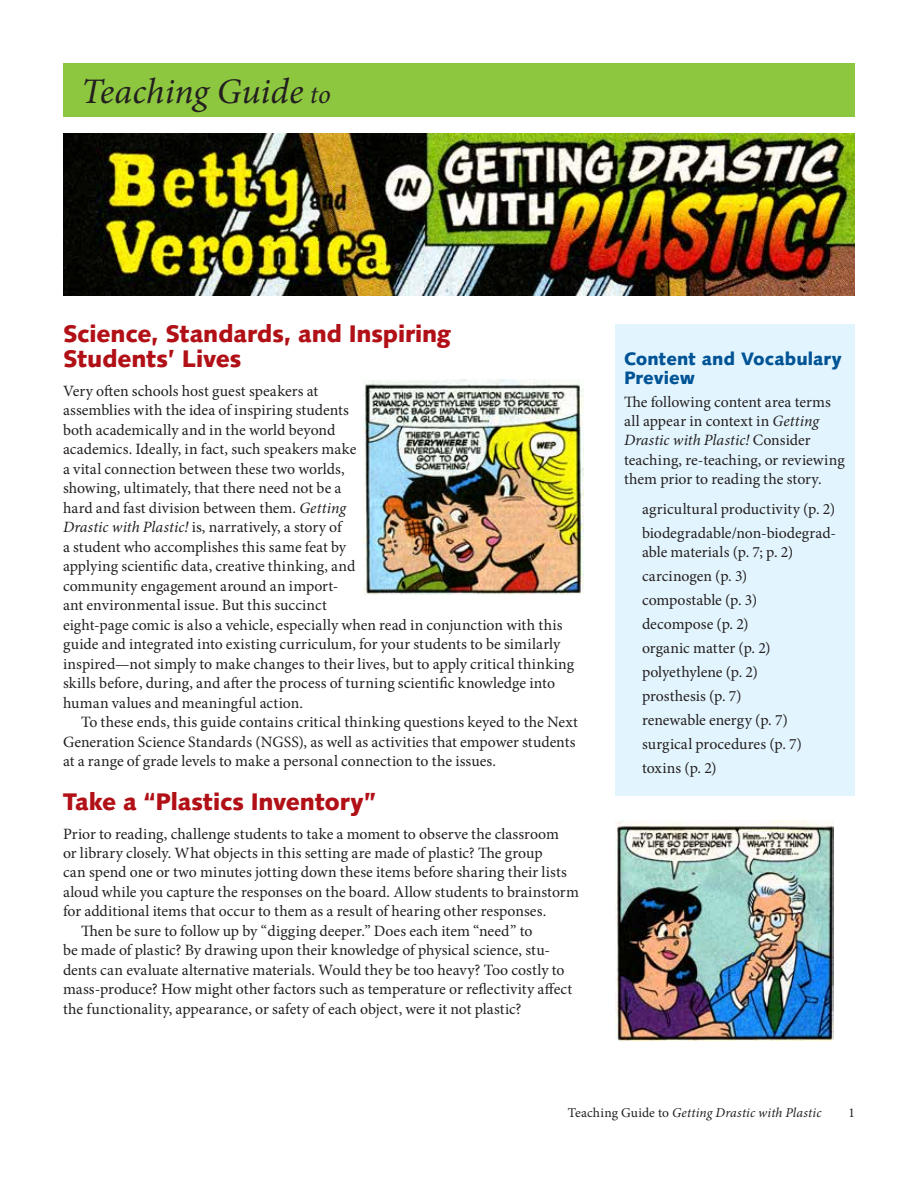
<style>
.page{position:relative;width:918px;height:1188px;background:#fff}
.page>*{position:absolute;margin:0;border:0;box-sizing:border-box;transform-origin:0 0}
.t1{font:italic 36px "Minion Pro";color:#231f20}
.t2{font:900 24px/25.5px "Syntax LT Std";letter-spacing:-.005em;color:#b11116}
.t3{font:900 18px/19.5px "Syntax LT Std";letter-spacing:.005em;color:#005496}
.t4{font:15.75px/19.5px "Minion Pro";color:#231f20}
.t5{font:italic 13.5px "Minion Pro";letter-spacing:.01em;color:#231f20}
.t6{font:13.5px "Minion Pro";color:#231f20}
.s1{font-size:27px}
.s2{font-style:italic}
.s3{font-style:normal}
</style>
<div class="page">
<div style="left:63px;top:63px;width:792px;height:54px;background:#8dc73f"></div>
<div style="left:615px;top:324px;width:240px;height:472px;background:#e2f4fd"></div>
<img style="left:63px;top:133px;width:792px;height:162px">
<img style="left:364px;top:380px;width:220px;height:215px">
<img style="left:615px;top:820px;width:218px;height:221px">
<h1 class="t1" style="left:81px;top:67px;width:251px">Teaching Guide <span class="s1">to</span></h1>
<h2 class="t2" style="left:63px;top:321px;width:390px">Science, Standards, and Inspiring<br>Students’ Lives</h2>
<p class="t4" style="left:63px;top:381px;width:513px">Very often schools host guest speakers at<br>assemblies with the idea of inspiring students<br>both academically and in the world beyond<br>academics. Ideally, in fact, such speakers make<br>a vital connection between these two worlds,<br>showing, ultimately, that there need not be a<br>hard and fast division between them. <span class="s2">Getting<br>Drastic with Plastic!</span> is, narratively, a story of<br>a student who accomplishes this same feat by<br>applying scientific data, creative thinking, and<br>community engagement around an import-<br>ant environmental issue. But this succinct<br>eight-page comic is also a vehicle, especially when read in conjunction with this guide and integrated into existing curriculum, for your students to be similarly inspired—not simply to make changes to their lives, but to apply critical thinking skills before, during, and after the process of turning scientific knowledge into human values and meaningful action.</p>
<p class="t4" style="left:63px;top:713px;width:517px;text-indent:18px">To these ends, this guide contains critical thinking questions keyed to the Next<br>Generation Science Standards (NGSS), as well as activities that empower students at a range of grade levels to make a personal connection to the issues.</p>
<h2 class="t2" style="left:63px;top:789px;width:315px">Take a “Plastics Inventory”</h2>
<p class="t4" style="left:63px;top:824px;width:497px">Prior to reading, challenge students to take a moment to observe the classroom</p>
<p class="t4" style="left:63px;top:843px;width:481px">or library closely. What objects in this setting are made of plastic? The group</p>
<p class="t4" style="left:63px;top:863px;width:505px">can spend one or two minutes jotting down these items before sharing their lists</p>
<p class="t4" style="left:63px;top:882px;width:517px">aloud while you capture the responses on the board. Allow students to brainstorm</p>
<p class="t4" style="left:63px;top:902px;width:485px">for additional items that occur to them as a result of hearing other responses.</p>
<p class="t4" style="left:81px;top:921px;width:453px">Then be sure to follow up by “digging deeper.” Does each item “need” to</p>
<p class="t4" style="left:63px;top:941px;width:489px">be made of plastic? By drawing upon their knowledge of physical science, stu-</p>
<p class="t4" style="left:63px;top:960px;width:503px">dents can evaluate alternative materials. Would they be too heavy? Too costly to</p>
<p class="t4" style="left:63px;top:980px;width:511px">mass-produce? How might other factors such as temperature or reflectivity affect</p>
<p class="t4" style="left:63px;top:999px;width:460px">the functionality, appearance, or safety of each object, were it not plastic?</p>
<p class="t3" style="left:624px;top:349px;width:219px">Content and Vocabulary<br>Preview</p>
<p class="t4" style="left:624px;top:392px;width:222px">The following content area terms all appear in context in <span class="s2">Getting Drastic with Plastic!</span> Consider teaching, re-teaching, or reviewing them prior to reading the story.</p>
<p class="t4" style="left:642px;top:497px;width:196px;line-height:24px">agricultural productivity (p. 2) biodegradable/non-biodegrad-</p>
<p class="t4" style="left:642px;top:540px;width:161px;line-height:24px">able materials (p. 7; p. 2) carcinogen (p. 3) compostable (p. 3) decompose (p. 2)<br>organic matter (p. 2) polyethylene (p. 2) prosthesis (p. 7) renewable energy (p. 7) surgical procedures (p. 7) toxins (p. 2)</p>
<p class="t5" style="left:568px;top:1103px;width:255px"><span class="s3">Teaching Guide to</span> Getting Drastic with Plastic</p>
<p class="t6" style="left:849px;top:1103px;width:8px">1</p>
</div>
